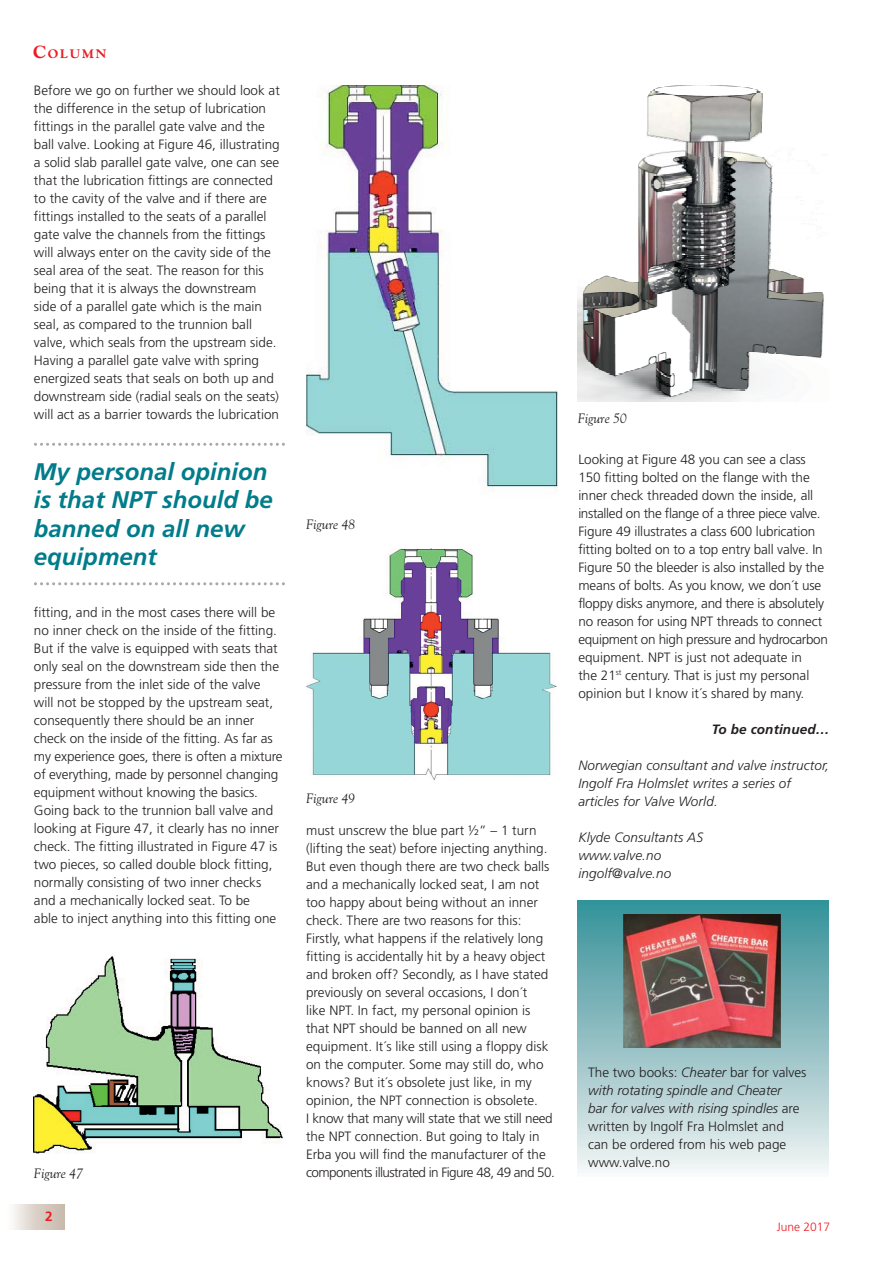
<style>
.page{position:relative;width:893px;height:1263px;background:#fff}
.page>*{position:absolute;margin:0;border:0;box-sizing:border-box;transform-origin:0 0}
.t1{font:italic 700 24px/28.5px "Frutiger";color:#007c8a}
.t2{font:300 13.5px/18px "Frutiger";color:#231f20}
.t3{font:italic 300 13.5px/18px "Frutiger";letter-spacing:.01em;color:#231f20}
.t4{font:italic 13.5px "Goudy";color:#231f20}
.t5{font:italic 700 13.5px "Frutiger";letter-spacing:.01em;color:#231f20}
.t6{font:700 13.5px "Frutiger";color:#ed1c24}
.t7{font:800 12.6px "Goudy";letter-spacing:.145em;color:#ed1c24}
.t8{font:300 12px "Frutiger";color:#ed1c24}
.s1{font-size:18px}
.s2{font-style:italic}
</style>
<div class="page">
<div style="left:5px;top:1204px;width:60px;height:25px;background:linear-gradient(to right,#fdfcfb,#c4b5a6)"></div>
<div style="left:578px;top:900px;width:250px;height:278px;background:linear-gradient(to bottom,#328d94,#f4f5f5)"></div>
<img style="left:624px;top:915px;width:157px;height:132px">
<svg style="left:34px;top:443px;width:251px;height:3px"></svg>
<svg style="left:34px;top:582px;width:251px;height:3px"></svg>
<img style="left:33px;top:956px;width:250px;height:198px">
<img style="left:306px;top:85px;width:251px;height:406px">
<img style="left:306px;top:549px;width:251px;height:231px">
<img style="left:679px;top:85px;width:44px;height:1px">
<img style="left:664px;top:86px;width:77px;height:1px">
<img style="left:648px;top:91px;width:114px;height:40px">
<img style="left:646px;top:131px;width:181px;height:25px">
<img style="left:638px;top:156px;width:135px;height:18px">
<img style="left:638px;top:174px;width:135px;height:5px">
<img style="left:638px;top:179px;width:134px;height:1px">
<img style="left:638px;top:180px;width:134px;height:1px">
<img style="left:638px;top:181px;width:134px;height:1px">
<img style="left:638px;top:182px;width:135px;height:1px">
<img style="left:638px;top:183px;width:135px;height:2px">
<img style="left:638px;top:185px;width:135px;height:1px">
<img style="left:638px;top:186px;width:135px;height:2px">
<img style="left:638px;top:188px;width:135px;height:1px">
<img style="left:638px;top:189px;width:134px;height:1px">
<img style="left:638px;top:190px;width:135px;height:1px">
<img style="left:638px;top:191px;width:135px;height:1px">
<img style="left:638px;top:192px;width:135px;height:1px">
<img style="left:638px;top:193px;width:134px;height:2px">
<img style="left:638px;top:195px;width:134px;height:20px">
<img style="left:638px;top:215px;width:179px;height:25px">
<img style="left:638px;top:240px;width:133px;height:1px">
<img style="left:638px;top:241px;width:133px;height:2px">
<img style="left:638px;top:243px;width:133px;height:1px">
<img style="left:638px;top:244px;width:133px;height:3px">
<img style="left:638px;top:247px;width:133px;height:1px">
<img style="left:638px;top:248px;width:133px;height:2px">
<img style="left:638px;top:250px;width:133px;height:1px">
<img style="left:638px;top:251px;width:133px;height:1px">
<img style="left:638px;top:252px;width:133px;height:1px">
<img style="left:638px;top:255px;width:133px;height:1px">
<img style="left:638px;top:253px;width:133px;height:2px">
<img style="left:638px;top:256px;width:133px;height:3px">
<img style="left:638px;top:259px;width:133px;height:2px">
<img style="left:638px;top:261px;width:133px;height:1px">
<img style="left:638px;top:262px;width:133px;height:1px">
<img style="left:638px;top:263px;width:133px;height:3px">
<img style="left:638px;top:266px;width:132px;height:3px">
<img style="left:638px;top:269px;width:153px;height:5px">
<img style="left:638px;top:274px;width:166px;height:8px">
<img style="left:601px;top:277px;width:12px;height:1px">
<img style="left:599px;top:278px;width:19px;height:1px">
<img style="left:595px;top:279px;width:25px;height:1px">
<img style="left:594px;top:280px;width:29px;height:1px">
<img style="left:593px;top:281px;width:33px;height:1px">
<img style="left:578px;top:282px;width:246px;height:120px">
<p class="t7" style="left:33px;top:49px;width:75px"><span class="s1">C</span>OLUMN</p>
<p class="t2" style="left:34px;top:83px;width:247px">Before we go on further we should look at the difference in the setup of lubrication fittings in the parallel gate valve and the ball valve. Looking at Figure 46, illustrating a solid slab parallel gate valve, one can see that the lubrication fittings are connected to the cavity of the valve and if there are fittings installed to the seats of a parallel gate valve the channels from the fittings will always enter on the cavity side of the seal area of the seat. The reason for this being that it is always the downstream side of a parallel gate which is the main seal, as compared to the trunnion ball valve, which seals from the upstream side.<br>Having a parallel gate valve with spring energized seats that seals on both up and downstream side (radial seals on the seats) will act as a barrier towards the lubrication</p>
<h1 class="t1" style="left:34px;top:459px;width:240px">My personal opinion is that NPT should be banned on all new equipment</h1>
<p class="t2" style="left:34px;top:605px;width:250px">fitting, and in the most cases there will be no inner check on the inside of the fitting.<br>But if the valve is equipped with seats that only seal on the downstream side then the pressure from the inlet side of the valve will not be stopped by the upstream seat, consequently there should be an inner check on the inside of the fitting. As far as my experience goes, there is often a mixture of everything, made by personnel changing equipment without knowing the basics.<br>Going back to the trunnion ball valve and looking at Figure 47, it clearly has no inner check. The fitting illustrated in Figure 47 is two pieces, so called double block fitting, normally consisting of two inner checks and a mechanically locked seat. To be<br>able to inject anything into this fitting one</p>
<p class="t4" style="left:34px;top:1168px;width:51px">Figure 47</p>
<p class="t6" style="left:45px;top:1211px;width:9px">2</p>
<p class="t4" style="left:306px;top:519px;width:51px">Figure 48</p>
<p class="t4" style="left:306px;top:793px;width:51px">Figure 49</p>
<p class="t2" style="left:306px;top:823px;width:250px">must unscrew the blue part ½” – 1 turn (lifting the seat) before injecting anything.<br>But even though there are two check balls and a mechanically locked seat, I am not too happy about being without an inner check. There are two reasons for this:<br>Firstly, what happens if the relatively long fitting is accidentally hit by a heavy object and broken off? Secondly, as I have stated previously on several occasions, I don´t<br>like NPT. In fact, my personal opinion is that NPT should be banned on all new equipment. It´s like still using a floppy disk on the computer. Some may still do, who knows? But it´s obsolete just like, in my opinion, the NPT connection is obsolete.<br>I know that many will state that we still need the NPT connection. But going to Italy in Erba you will find the manufacturer of the components illustrated in Figure 48, 49 and 50.</p>
<p class="t4" style="left:578px;top:413px;width:51px">Figure 50</p>
<p class="t2" style="left:578px;top:451px;width:251px">Looking at Figure 48 you can see a class 150 fitting bolted on the flange with the inner check threaded down the inside, all installed on the flange of a three piece valve.<br>Figure 49 illustrates a class 600 lubrication fitting bolted on to a top entry ball valve. In Figure 50 the bleeder is also installed by the means of bolts. As you know, we don´t use floppy disks anymore, and there is absolutely no reason for using NPT threads to connect equipment on high pressure and hydrocarbon equipment. NPT is just not adequate in<br>the 21<sup>st</sup> century. That is just my personal opinion but I know it´s shared by many.</p>
<p class="t5" style="left:712px;top:724px;width:119px">To be continued…</p>
<p class="t3" style="left:578px;top:757px;width:252px">Norwegian consultant and valve instructor,<br>Ingolf Fra Holmslet writes a series of articles for Valve World.</p>
<p class="t3" style="left:578px;top:829px;width:126px">Klyde Consultants AS www.valve.no ingolf@valve.no</p>
<p class="t2" style="left:588px;top:1065px;width:220px">The two books: <span class="s2">Cheater</span> bar for valves <span class="s2">with rotating spindle and Cheater<br>bar for valves with rising spindles</span> are written by Ingolf Fra Holmslet and can be ordered from his web page www.valve.no</p>
<p class="t8" style="left:777px;top:1222px;width:55px">June 2017</p>
</div>
